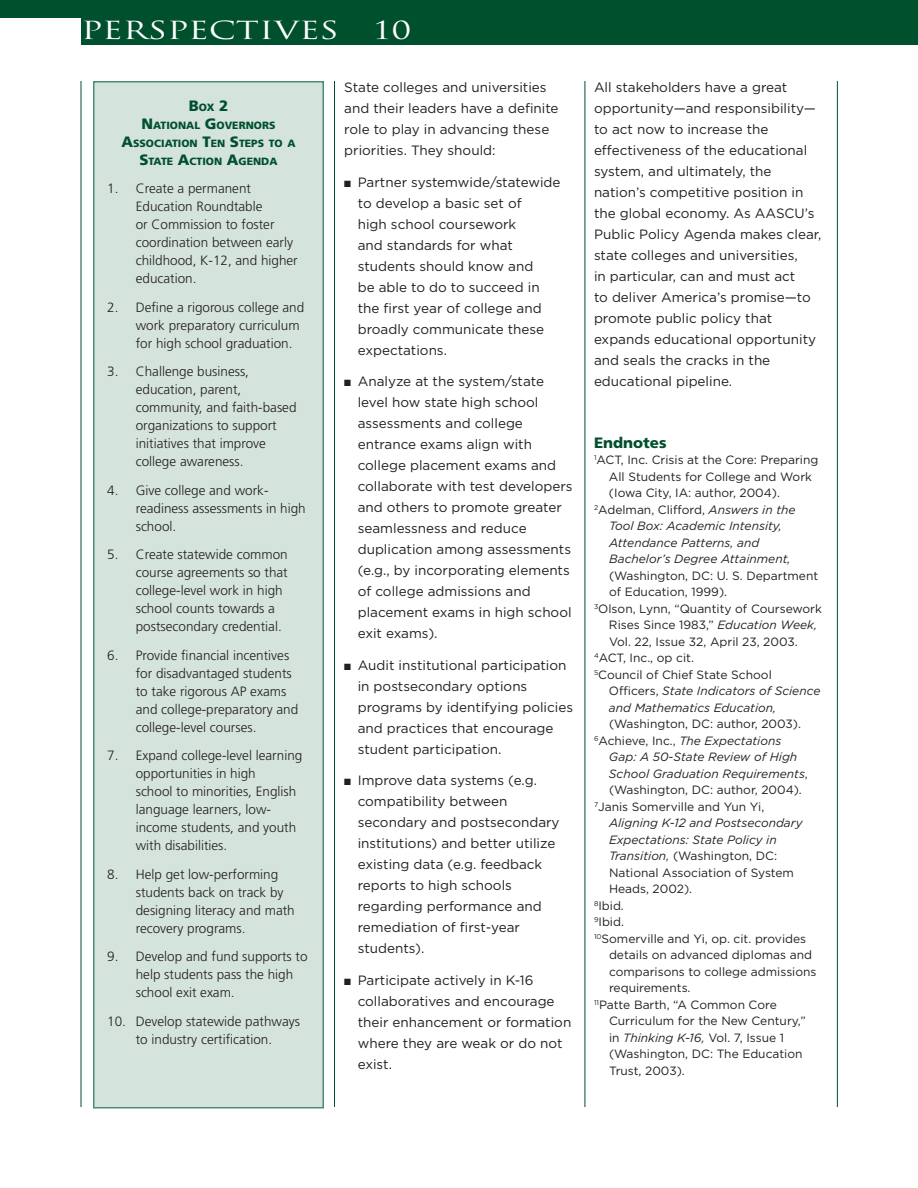
<style>
.page{position:relative;width:918px;height:1188px;background:#fff}
.page>*{position:absolute;margin:0;border:0;box-sizing:border-box;transform-origin:0 0}
.t1{font:24.3px "Trajan Pro";color:#fff;scale:1.39 1}
.t2{font:900 15px "Frutiger";color:#00502e}
.t3{font:13.5px/21px "Gotham";color:#231f20}
.t4{font:300 13.5px/18px "Frutiger";color:#231f20}
.t5{font:12px/16.5px "Gotham";color:#231f20}
.t6{font:italic 12px "Gotham";color:#231f20}
.t7{font:900 10.5px/18px "Frutiger";color:#00502e;text-align:center}
.s1{font-size:10.5px}
.s2{font-size:15px}
.s3{font-style:italic}
.s4{font-style:normal}
</style>
<div class="page">
<div style="left:81px;top:0;width:837px;height:45px;background:#00502e"></div>
<div style="left:0;top:0;width:918px;height:18px;background:#00502e"></div>
<hr style="left:81px;top:81px;width:1px;height:1026px;background:#00502e">
<hr style="left:334px;top:81px;width:1px;height:1026px;background:#00502e">
<hr style="left:585px;top:81px;width:1px;height:1026px;background:#00502e">
<hr style="left:837px;top:81px;width:1px;height:1026px;background:#00502e">
<div style="left:94px;top:82px;width:229px;height:1026px;background:#d5e3dd"></div>
<div style="left:93px;top:81px;width:231px;height:1027px;border:2px solid #4c8c74"></div>
<h1 class="t1" style="left:81px;top:15px;width:187px">PERSPECTIVES</h1>
<h1 class="t1" style="left:373px;top:15px;width:29px">10</h1>
<p class="t2" style="left:189px;top:97px;width:41px">B<span class="s1">OX</span> 2</p>
<p class="t7" style="left:121px;top:116px;width:176px"><span class="s2">N</span>ATIONAL <span class="s2">G</span>OVERNORS<br><span class="s2">A</span>SSOCIATION <span class="s2">T</span>EN <span class="s2">S</span>TEPS TO A<br><span class="s2">S</span>TATE <span class="s2">A</span>CTION <span class="s2">A</span>GENDA</p>
<p class="t4" style="left:136px;top:180px;width:164px;text-indent:-28px">1. Create a permanent<br>Education Roundtable<br>or Commission to foster coordination between early childhood, K-12, and higher education.</p>
<p class="t4" style="left:136px;top:298px;width:170px;text-indent:-28px">2. Define a rigorous college and work preparatory curriculum for high school graduation.</p>
<p class="t4" style="left:136px;top:363px;width:162px;text-indent:-28px">3. Challenge business, education, parent, community, and faith-based organizations to support initiatives that improve college awareness.</p>
<p class="t4" style="left:136px;top:481px;width:172px;text-indent:-28px">4. Give college and work&shy;readiness assessments in high school.</p>
<p class="t4" style="left:136px;top:546px;width:154px;text-indent:-28px">5. Create statewide common course agreements so that college-level work in high school counts towards a postsecondary credential.</p>
<p class="t4" style="left:136px;top:646px;width:164px;text-indent:-28px">6. Provide financial incentives for disadvantaged students to take rigorous AP exams and college-preparatory and college-level courses.</p>
<p class="t4" style="left:136px;top:747px;width:168px;text-indent:-28px">7. Expand college-level learning opportunities in high<br>school to minorities, English language learners, low&shy;income students, and youth with disabilities.</p>
<p class="t4" style="left:136px;top:865px;width:161px;text-indent:-28px">8. Help get low-performing students back on track by designing literacy and math recovery programs.</p>
<p class="t4" style="left:136px;top:948px;width:173px;text-indent:-28px">9. Develop and fund supports to help students pass the high school exit exam.</p>
<p class="t4" style="left:107px;top:1012px;width:194px;text-align:center">10. Develop statewide pathways to industry certification.</p>
<p class="t3" style="left:344px;top:77px;width:216px">State colleges and universities and their leaders have a definite role to play in advancing these priorities. They should:</p>
<p class="t3" style="left:358px;top:171px;width:204px;text-indent:-14px">■ Partner systemwide/statewide to develop a basic set of<br>high school coursework<br>and standards for what students should know and<br>be able to do to succeed in the first year of college and broadly communicate these expectations.</p>
<p class="t3" style="left:358px;top:371px;width:216px;text-indent:-14px">■ Analyze at the system/state level how state high school assessments and college entrance exams align with college placement exams and collaborate with test developers and others to promote greater seamlessness and reduce duplication among assessments (e.g., by incorporating elements of college admissions and placement exams in high school exit exams).</p>
<p class="t3" style="left:358px;top:654px;width:217px;text-indent:-14px">■ Audit institutional participation in postsecondary options programs by identifying policies and practices that encourage student participation.</p>
<p class="t3" style="left:358px;top:770px;width:203px;text-indent:-14px">■ Improve data systems (e.g. compatibility between secondary and postsecondary institutions) and better utilize existing data (e.g. feedback reports to high schools regarding performance and remediation of first-year students).</p>
<p class="t3" style="left:358px;top:969px;width:215px;text-indent:-14px">■ Participate actively in K-16 collaboratives and encourage their enhancement or formation where they are weak or do not exist.</p>
<p class="t3" style="left:594px;top:77px;width:229px">All stakeholders have a great opportunity—and responsibility— to act now to increase the effectiveness of the educational system, and ultimately, the nation’s competitive position in the global economy. As AASCU’s<br>Public Policy Agenda makes clear, state colleges and universities,<br>in particular, can and must act<br>to deliver America’s promise—to promote public policy that expands educational opportunity and seals the cracks in the educational pipeline.</p>
<p class="t2" style="left:594px;top:433px;width:74px">Endnotes</p>
<p class="t5" style="left:594px;top:452px;width:226px"><sup>1</sup>ACT, Inc. Crisis at the Core: Preparing</p>
<p class="t5" style="left:609px;top:468px;width:205px">All Students for College and Work</p>
<p class="t5" style="left:609px;top:485px;width:173px">(Iowa City, IA: author, 2004).</p>
<p class="t5" style="left:594px;top:501px;width:203px"><sup>2</sup>Adelman, Clifford, <span class="s3">Answers in the</span></p>
<p class="t6" style="left:609px;top:519px;width:174px">Tool Box: Academic Intensity,</p>
<p class="t6" style="left:609px;top:536px;width:152px">Attendance Patterns, and</p>
<p class="t6" style="left:609px;top:552px;width:183px">Bachelor’s Degree Attainment,</p>
<p class="t5" style="left:609px;top:567px;width:211px">(Washington, DC: U. S. Department</p>
<p class="t5" style="left:609px;top:584px;width:120px">of Education, 1999).</p>
<p class="t5" style="left:594px;top:600px;width:229px"><sup>3</sup>Olson, Lynn, “Quantity of Coursework</p>
<p class="t5" style="left:609px;top:617px;width:210px">Rises Since 1983,” <span class="s3">Education Week,</span></p>
<p class="t5" style="left:609px;top:633px;width:190px">Vol. 22, Issue 32, April 23, 2003.</p>
<p class="t5" style="left:594px;top:650px;width:101px"><sup>4</sup>ACT, Inc., op cit.</p>
<p class="t5" style="left:594px;top:666px;width:179px"><sup>5</sup>Council of Chief State School</p>
<p class="t6" style="left:609px;top:684px;width:213px"><span class="s4">Officers,</span> State Indicators of Science</p>
<p class="t6" style="left:609px;top:701px;width:169px">and Mathematics Education,</p>
<p class="t5" style="left:594px;top:716px;width:209px;text-indent:15px">(Washington, DC: author, 2003).<br><sup>6</sup>Achieve, Inc., <span class="s3">The Expectations</span></p>
<p class="t6" style="left:609px;top:750px;width:190px">Gap: A 50-State Review of High</p>
<p class="t6" style="left:609px;top:767px;width:200px">School Graduation Requirements<span class="s4">,</span></p>
<p class="t5" style="left:609px;top:782px;width:194px">(Washington, DC: author, 2004).</p>
<p class="t5" style="left:594px;top:798px;width:172px"><sup>7</sup>Janis Somerville and Yun Yi,</p>
<p class="t6" style="left:609px;top:816px;width:195px">Aligning K-12 and Postsecondary</p>
<p class="t6" style="left:609px;top:833px;width:169px">Expectations: State Policy in</p>
<p class="t5" style="left:609px;top:848px;width:170px"><span class="s3">Transition,</span> (Washington, DC:</p>
<p class="t5" style="left:609px;top:864px;width:187px">National Association of System</p>
<p class="t5" style="left:609px;top:881px;width:85px">Heads, 2002).</p>
<p class="t5" style="left:594px;top:897px;width:31px"><sup>8</sup>Ibid.</p>
<p class="t5" style="left:594px;top:914px;width:32px"><sup>9</sup>Ibid.</p>
<p class="t5" style="left:594px;top:930px;width:214px"><sup>10</sup>Somerville and Yi, op. cit. provides</p>
<p class="t5" style="left:609px;top:947px;width:205px">details on advanced diplomas and</p>
<p class="t5" style="left:609px;top:963px;width:209px">comparisons to college admissions</p>
<p class="t5" style="left:609px;top:980px;width:83px">requirements.</p>
<p class="t5" style="left:594px;top:996px;width:184px"><sup>11</sup>Patte Barth, “A Common Core</p>
<p class="t5" style="left:609px;top:1013px;width:198px">Curriculum for the New Century,”</p>
<p class="t5" style="left:609px;top:1029px;width:177px">in <span class="s3">Thinking K-16,</span> Vol. 7, Issue 1</p>
<p class="t5" style="left:609px;top:1046px;width:195px">(Washington, DC: The Education</p>
<p class="t5" style="left:609px;top:1062px;width:77px">Trust, 2003).</p>
</div>
